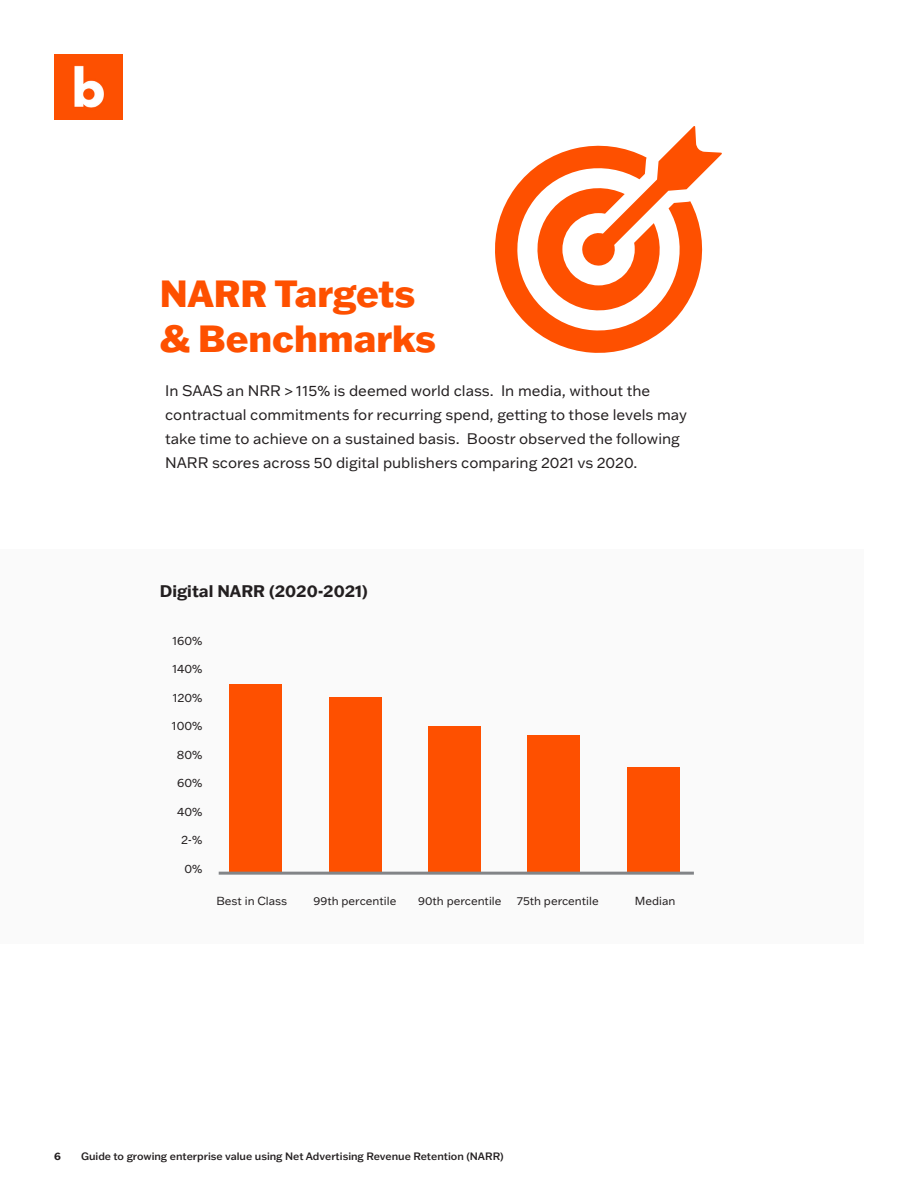
<style>
.page{position:relative;width:918px;height:1188px;background:#fff}
.page>*{position:absolute;margin:0;border:0;box-sizing:border-box;transform-origin:0 0}
.t1{font:800 37.05px/44.5px "Franklin Gothic ATF";color:#fe5000}
.t2{font:700 16.5px "Franklin Gothic ATF";color:#231f20}
.t3{font:15px/24px "Franklin Gothic ATF";color:#231f20}
.t4{font:12px "Franklin Gothic ATF";color:#231f20}
.t5{font:11.4px "Franklin Gothic ATF";color:#231f20}
.t6{font:500 10.5px "Franklin Gothic ATF";color:#231f20}
.t7{font:700 10.5px "Franklin Gothic ATF";color:#231f20}
</style>
<div class="page">
<div style="left:0;top:549px;width:864px;height:395px;background:#fafafa"></div>
<img style="left:54px;top:54px;width:68px;height:65px">
<div style="left:230px;top:684px;width:52px;height:189px;background:#fe5000"></div>
<div style="left:329px;top:697px;width:52px;height:176px;background:#fe5000"></div>
<div style="left:428px;top:726px;width:53px;height:147px;background:#fe5000"></div>
<div style="left:528px;top:735px;width:52px;height:138px;background:#fe5000"></div>
<div style="left:627px;top:767px;width:53px;height:106px;background:#fe5000"></div>
<hr style="left:219px;top:872px;width:475px;height:3px;background:#828487">
<svg style="left:495px;top:167px;width:185px;height:186px"></svg>
<svg style="left:535px;top:126px;width:187px;height:187px"></svg>
<p class="t1" style="left:160px;top:271px;width:278px">NARR Targets &amp; Benchmarks</p>
<p class="t3" style="left:165px;top:378px;width:523px">In SAAS an NRR &gt; 115% is deemed world class. In media, without the contractual commitments for recurring spend, getting to those levels may take time to achieve on a sustained basis. Boostr observed the following NARR scores across 50 digital publishers comparing 2021 vs 2020.</p>
<p class="t2" style="left:160px;top:580px;width:210px">Digital NARR (2020-2021)</p>
<p class="t4" style="left:172px;top:633px;width:32px">160%</p>
<p class="t4" style="left:172px;top:661px;width:32px">140%</p>
<p class="t4" style="left:173px;top:690px;width:31px">120%</p>
<p class="t4" style="left:172px;top:718px;width:32px">100%</p>
<p class="t4" style="left:177px;top:747px;width:27px">80%</p>
<p class="t4" style="left:177px;top:775px;width:27px">60%</p>
<p class="t4" style="left:177px;top:804px;width:27px">40%</p>
<p class="t4" style="left:181px;top:832px;width:23px">2-%</p>
<p class="t4" style="left:184px;top:861px;width:20px">0%</p>
<p class="t5" style="left:216px;top:894px;width:72px">Best in Class</p>
<p class="t5" style="left:314px;top:894px;width:84px">99th percentile</p>
<p class="t5" style="left:418px;top:894px;width:85px">90th percentile</p>
<p class="t5" style="left:517px;top:894px;width:83px">75th percentile</p>
<p class="t5" style="left:635px;top:894px;width:42px">Median</p>
<p class="t7" style="left:54px;top:1149px;width:8px">6</p>
<p class="t6" style="left:81px;top:1149px;width:424px">Guide to growing enterprise value using Net Advertising Revenue Retention (NARR)</p>
</div>
